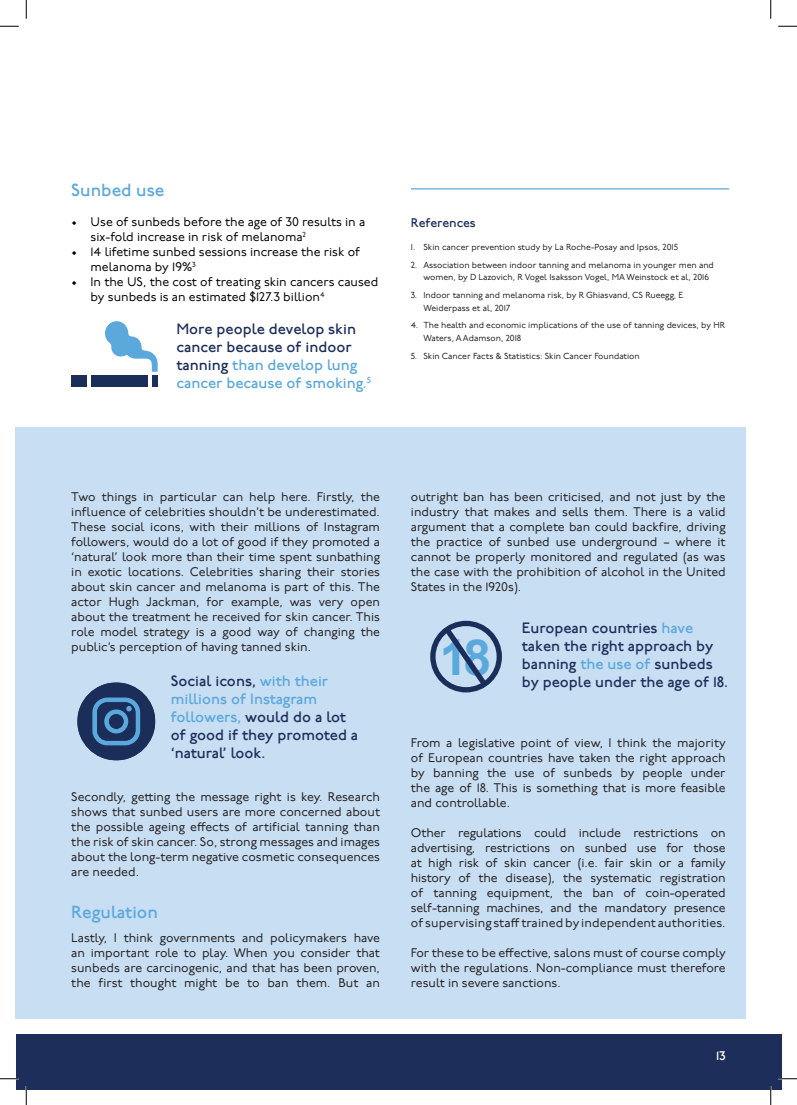
<style>
.page{position:relative;width:797px;height:1105px;background:#fff}
.page>*{position:absolute;margin:0;border:0;box-sizing:border-box;transform-origin:0 0}
.t1{font:700 49.75px "Arial";color:#5ba8dc}
.t2{font:17.5px "P22 Underground CY Medium";color:#5ba8dc}
.t3{font:15px/18px "P22 Underground CY Medium";color:#1d2e5b}
.t4{font:12.5px/15px "P22 Underground CY Pro";color:#231f20;text-align:justify}
.t5{font:12.5px/15px "P22 Underground CY Pro";color:#000001}
.t6{font:12.5px "P22 Underground CY Medium";color:#1d2e5b}
.t7{font:12.5px "P22 Underground CY Medium";color:#fff}
.t8{font:8.75px/12.5px "P22 Underground CY Pro";color:#231f20}
.s1{color:#5ba8dc}
</style>
<div class="page">
<div style="left:16px;top:1034px;width:765px;height:55px;background:#1d2e5b"></div>
<div style="left:16px;top:428px;width:730px;height:591px;background:#c8def2"></div>
<svg style="left:430px;top:621px;width:72px;height:71px"></svg>
<svg style="left:77px;top:682px;width:78px;height:78px"></svg>
<div style="left:109px;top:714px;width:15px;height:15px;background:#1a2e59;border-radius:50%"></div>
<hr style="left:411px;top:188px;width:318px;height:1px;background:#5ba8dc">
<svg style="left:105px;top:321px;width:53px;height:51px"></svg>
<div style="left:91px;top:375px;width:56px;height:12px;background:#1a2e59"></div>
<div style="left:71px;top:375px;width:15px;height:12px;background:#1a2e59"></div>
<div style="left:152px;top:375px;width:5px;height:12px;background:#1a2e59"></div>
<svg style="left:0;top:25px;width:19px;height:2px"></svg>
<svg style="left:778px;top:25px;width:19px;height:2px"></svg>
<svg style="left:0;top:1078px;width:19px;height:1px"></svg>
<svg style="left:778px;top:1078px;width:19px;height:1px"></svg>
<svg style="left:25px;top:0;width:2px;height:19px"></svg>
<svg style="left:25px;top:1086px;width:2px;height:19px"></svg>
<svg style="left:770px;top:0;width:1px;height:19px"></svg>
<svg style="left:770px;top:1086px;width:1px;height:19px"></svg>
<h2 class="t2" style="left:71px;top:181px;width:95px">Sunbed use</h2>
<p class="t5" style="left:90px;top:215px;width:276px;text-indent:-19px">• Use of sunbeds before the age of 30 results in a six-fold increase in risk of melanoma<sup>2</sup></p>
<p class="t5" style="left:90px;top:245px;width:271px;text-indent:-19px">• 14 lifetime sunbed sessions increase the risk of melanoma by 19%<sup>3</sup></p>
<p class="t5" style="left:90px;top:275px;width:289px;text-indent:-19px">• In the US, the cost of treating skin cancers caused by sunbeds is an estimated $127.3 billion<sup>4</sup></p>
<p class="t3" style="left:176px;top:321px;width:196px">More people develop skin cancer because of indoor tanning <span class="s1">than develop lung cancer because of smoking.</span><sup>5</sup></p>
<p class="t6" style="left:411px;top:216px;width:66px">References</p>
<p class="t8" style="left:411px;top:241px;width:269px">1. Skin cancer prevention study by La Roche-Posay and Ipsos, 2015</p>
<p class="t8" style="left:423px;top:258px;width:292px;text-indent:-12px">2. Association between indoor tanning and melanoma in younger men and women, by D Lazovich, R Vogel Isaksson Vogel, MA Weinstock et al, 2016</p>
<p class="t8" style="left:423px;top:289px;width:261px;text-indent:-12px">3. Indoor tanning and melanoma risk, by R Ghiasvand, CS Rueegg, E<br>Weiderpass et al, 2017</p>
<p class="t8" style="left:423px;top:319px;width:303px;text-indent:-12px">4. The health and economic implications of the use of tanning devices, by HR<br>Waters, A Adamson, 2018</p>
<p class="t8" style="left:411px;top:349px;width:230px">5. Skin Cancer Facts &amp; Statistics: Skin Cancer Foundation</p>
<p class="t4" style="left:71px;top:490px;width:310px">Two things in particular can help here. Firstly, the influence of celebrities shouldn’t be underestimated.<br>These social icons, with their millions of Instagram followers, would do a lot of good if they promoted a ‘natural’ look more than their time spent sunbathing in exotic locations. Celebrities sharing their stories about skin cancer and melanoma is part of this. The actor Hugh Jackman, for example, was very open about the treatment he received for skin cancer. This role model strategy is a good way of changing the public’s perception of having tanned skin.</p>
<p class="t3" style="left:171px;top:673px;width:159px">Social icons, <span class="s1">with their</span></p>
<p class="t3" style="left:171px;top:691px;width:189px"><span class="s1">millions of Instagram followers,</span> would do a lot of good if they promoted a ‘natural’ look.</p>
<p class="t4" style="left:71px;top:790px;width:310px">Secondly, getting the message right is key. Research shows that sunbed users are more concerned about the possible ageing effects of artificial tanning than the risk of skin cancer. So, strong messages and images about the long-term negative cosmetic consequences are needed.</p>
<h2 class="t2" style="left:71px;top:903px;width:88px">Regulation</h2>
<p class="t4" style="left:71px;top:931px;width:310px">Lastly, I think governments and policymakers have an important role to play. When you consider that sunbeds are carcinogenic, and that has been proven, the first thought might be to ban them. But an</p>
<p class="t4" style="left:411px;top:490px;width:316px">outright ban has been criticised, and not just by the industry that makes and sells them. There is a valid argument that a complete ban could backfire, driving the practice of sunbed use underground – where it cannot be properly monitored and regulated (as was the case with the prohibition of alcohol in the United States in the 1920s).</p>
<h1 class="t1" style="left:440px;top:625px;width:53px">18</h1>
<p class="t3" style="left:521px;top:619px;width:193px">European countries <span class="s1">have </span>taken the right approach by banning <span class="s1">the use of</span> sunbeds</p>
<p class="t3" style="left:521px;top:673px;width:208px">by people under the age of 18.</p>
<p class="t4" style="left:411px;top:736px;width:316px">From a legislative point of view, I think the majority of European countries have taken the right approach by banning the use of sunbeds by people under the age of 18. This is something that is more feasible and controllable.</p>
<p class="t4" style="left:411px;top:826px;width:316px">Other regulations could include restrictions on advertising, restrictions on sunbed use for those at high risk of skin cancer (i.e. fair skin or a family history of the disease), the systematic registration of tanning equipment, the ban of coin-operated self-tanning machines, and the mandatory presence of supervising staff trained by independent authorities.</p>
<p class="t4" style="left:411px;top:946px;width:316px">For these to be effective, salons must of course comply with the regulations. Non-compliance must therefore result in severe sanctions.</p>
<p class="t7" style="left:716px;top:1048px;width:11px">13</p>
</div>
